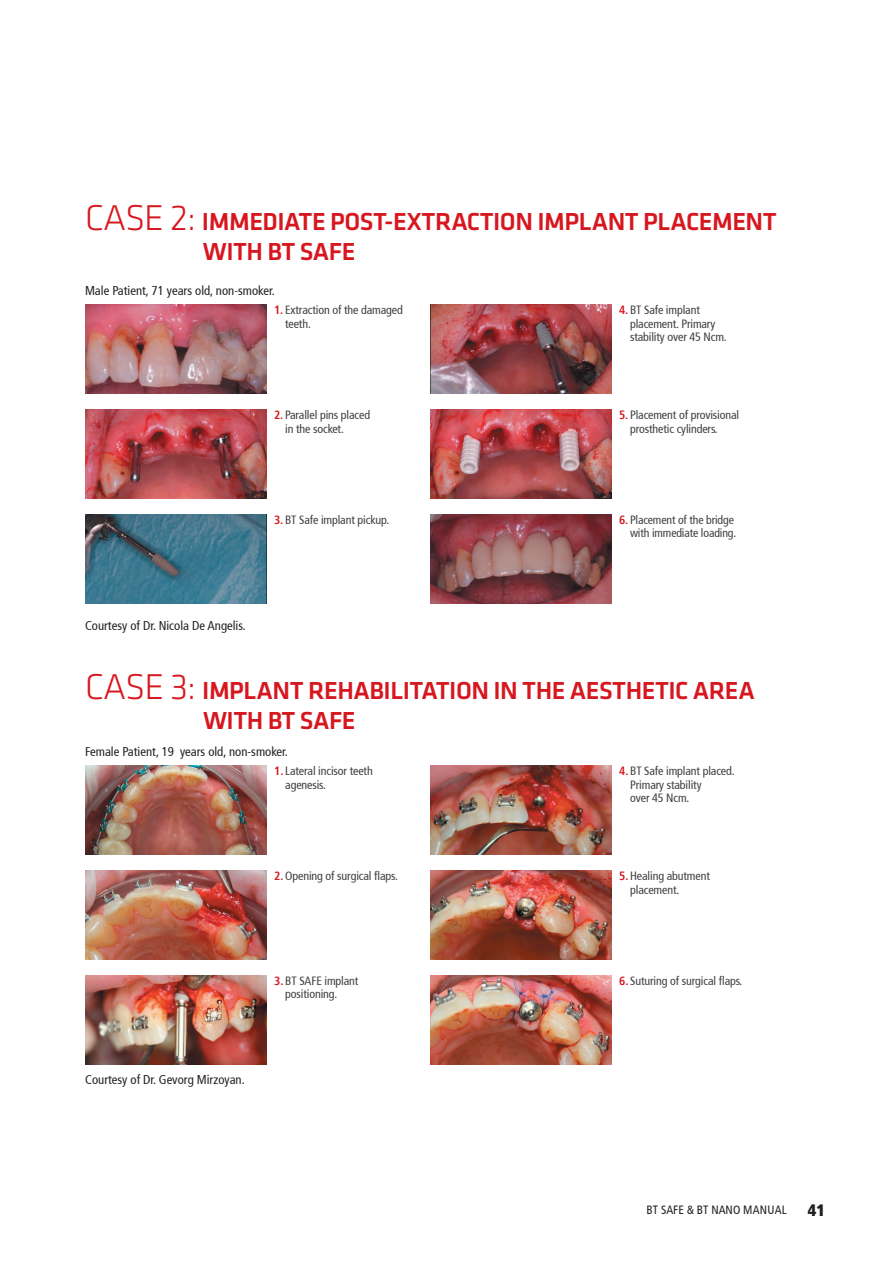
<style>
.page{position:relative;width:893px;height:1263px;background:#fff}
.page>*{position:absolute;margin:0;border:0;box-sizing:border-box;transform-origin:0 0}
.t1{font:500 25.5px/30px "Klavika";letter-spacing:-.02em;color:#d7171f}
.t2{font:900 condensed 16.5px "Frutiger";color:#231f20}
.t3{font:condensed 12.75px "Frutiger";color:#231f20}
.t4{font:condensed 12px/13.5px "Frutiger";letter-spacing:-.01em;color:#3e3e3f}
.t5{font:condensed 12px "Frutiger LT Std";color:#231f20}
.s1{font-weight:300;font-size:37.2px}
.s2{font-weight:700;color:#d7171f}
</style>
<div class="page">
<img style="left:85px;top:870px;width:182px;height:90px">
<img style="left:85px;top:765px;width:182px;height:90px">
<img style="left:85px;top:975px;width:182px;height:90px">
<img style="left:430px;top:765px;width:182px;height:90px">
<img style="left:430px;top:975px;width:182px;height:90px">
<img style="left:430px;top:870px;width:182px;height:90px">
<img style="left:85px;top:409px;width:182px;height:90px">
<img style="left:85px;top:304px;width:182px;height:90px">
<img style="left:85px;top:514px;width:182px;height:90px">
<img style="left:430px;top:304px;width:181px;height:90px">
<img style="left:430px;top:514px;width:181px;height:90px">
<img style="left:430px;top:409px;width:181px;height:90px">
<h1 class="t1" style="left:203px;top:207px;width:575px;text-indent:-118px"><span class="s1">CASE 2:</span> IMMEDIATE POST-EXTRACTION IMPLANT PLACEMENT<br>WITH BT SAFE</h1>
<p class="t3" style="left:85px;top:283px;width:191px">Male Patient, 71 years old, non-smoker.</p>
<p class="t4" style="left:285px;top:303px;width:119px;text-indent:-11px"><span class="s2">1.</span> Extraction of the damaged teeth.</p>
<p class="t4" style="left:630px;top:303px;width:98px;text-indent:-11px"><span class="s2">4.</span> BT Safe implant placement. Primary stability over 45 Ncm.</p>
<p class="t4" style="left:285px;top:408px;width:86px;text-indent:-11px"><span class="s2">2.</span> Parallel pins placed in the socket.</p>
<p class="t4" style="left:630px;top:408px;width:111px;text-indent:-11px"><span class="s2">5.</span> Placement of provisional prosthetic cylinders.</p>
<p class="t4" style="left:274px;top:513px;width:117px"><span class="s2">3.</span> BT Safe implant pickup.</p>
<p class="t4" style="left:619px;top:513px;width:119px;text-align:right"><span class="s2">6.</span> Placement of the bridge with immediate loading.</p>
<p class="t3" style="left:85px;top:618px;width:162px">Courtesy of Dr. Nicola De Angelis.</p>
<h1 class="t1" style="left:203px;top:676px;width:553px;text-indent:-118px"><span class="s1">CASE 3:</span> IMPLANT REHABILITATION IN THE AESTHETIC AREA<br>WITH BT SAFE</h1>
<p class="t4" style="left:285px;top:764px;width:89px;text-indent:-11px"><span class="s2">1.</span> Lateral incisor teeth agenesis.</p>
<p class="t4" style="left:630px;top:764px;width:106px;text-indent:-11px"><span class="s2">4.</span> BT Safe implant placed.<br>Primary stability<br>over 45 Ncm.</p>
<p class="t3" style="left:85px;top:744px;width:204px">Female Patient, 19 years old, non-smoker.</p>
<p class="t4" style="left:274px;top:869px;width:125px"><span class="s2">2.</span> Opening of surgical flaps.</p>
<p class="t4" style="left:630px;top:869px;width:81px;text-indent:-11px"><span class="s2">5.</span> Healing abutment placement.</p>
<p class="t3" style="left:85px;top:1072px;width:161px">Courtesy of Dr. Gevorg Mirzoyan.</p>
<p class="t4" style="left:285px;top:974px;width:75px;text-indent:-11px"><span class="s2">3.</span> BT SAFE implant positioning.</p>
<p class="t4" style="left:619px;top:974px;width:125px"><span class="s2">6.</span> Suturing of surgical flaps.</p>
<p class="t5" style="left:647px;top:1203px;width:142px">BT SAFE &amp; BT NANO MANUAL</p>
<h2 class="t2" style="left:808px;top:1200px;width:19px">41</h2>
</div>
